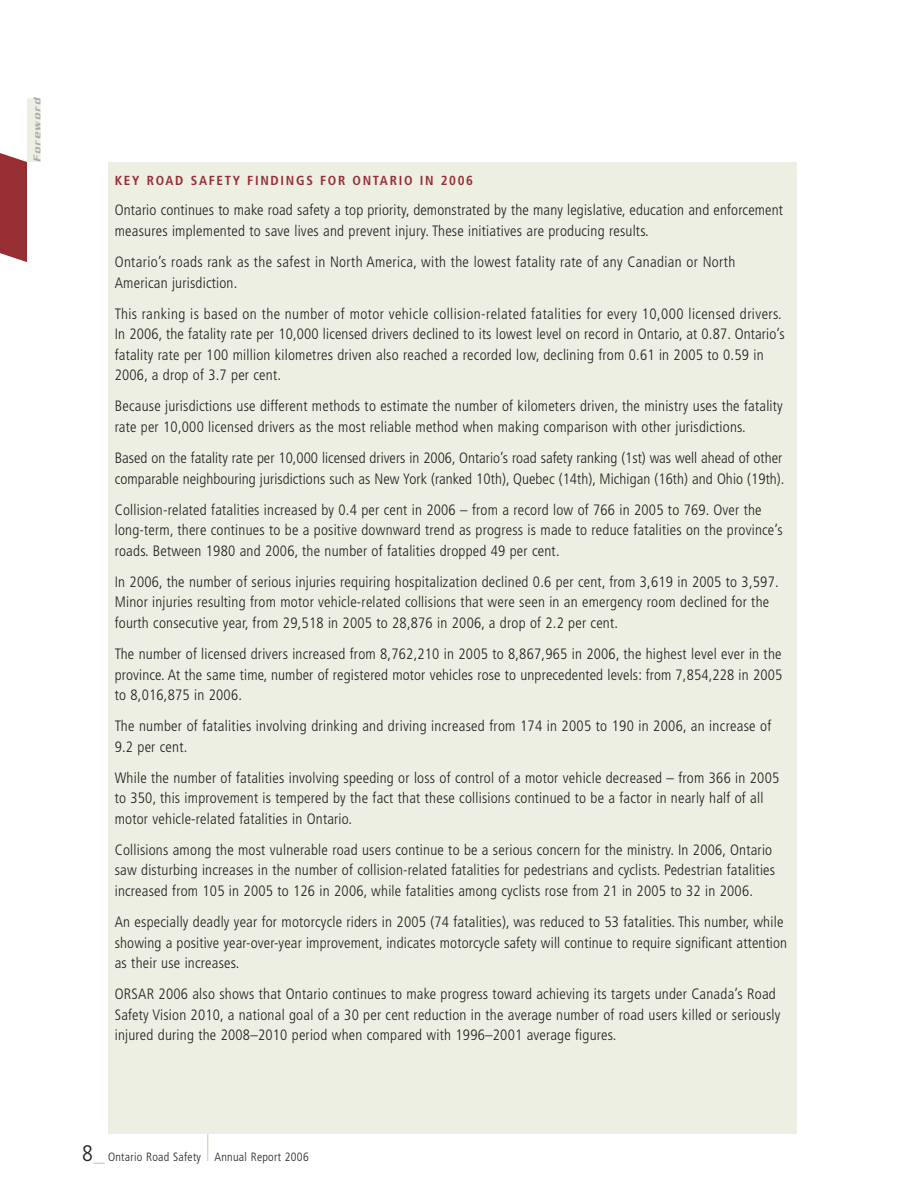
<style>
.page{position:relative;width:918px;height:1188px;background:#fff}
.page>*{position:absolute;margin:0;border:0;box-sizing:border-box;transform-origin:0 0}
.t1{font:300 condensed 15px/20.7px "Frutiger";letter-spacing:.015em;color:#231f20}
.t2{font:700 condensed 13.2px "Frutiger";letter-spacing:.13em;color:#962e34}
.t3{font:300 condensed 12px "Frutiger";letter-spacing:.025em;color:#231f20}
.t4{font:italic 500 10.5px "Serpentine";color:#a7a9ac}
.s1{font-size:22.5px}
.s2{font-size:22.5px;color:#c2cda6}
</style>
<div class="page">
<div style="left:108px;top:162px;width:688px;height:972px;background:#edefe3"></div>
<svg style="left:207px;top:1134px;width:1px;height:27px"></svg>
<div style="left:27px;top:98px;width:13px;height:64px;background:#edefe3"></div>
<svg style="left:0;top:153px;width:27px;height:109px;background:#9e3e44"></svg>
<p class="t4" style="left:34px;top:162px;width:65px;rotate:-90deg">Foreword</p>
<p class="t2" style="left:115px;top:175px;width:360px">KEY ROAD SAFETY FINDINGS FOR ONTARIO IN 2006</p>
<p class="t1" style="left:115px;top:201px;width:670px">Ontario continues to make road safety a top priority, demonstrated by the many legislative, education and enforcement measures implemented to save lives and prevent injury. These initiatives are producing results.</p>
<p class="t1" style="left:115px;top:253px;width:622px">Ontario’s roads rank as the safest in North America, with the lowest fatality rate of any Canadian or North<br>American jurisdiction.</p>
<p class="t1" style="left:115px;top:304px;width:672px">This ranking is based on the number of motor vehicle collision-related fatalities for every 10,000 licensed drivers.<br>In 2006, the fatality rate per 10,000 licensed drivers declined to its lowest level on record in Ontario, at 0.87. Ontario’s fatality rate per 100 million kilometres driven also reached a recorded low, declining from 0.61 in 2005 to 0.59 in 2006, a drop of 3.7 per cent.</p>
<p class="t1" style="left:115px;top:397px;width:670px">Because jurisdictions use different methods to estimate the number of kilometers driven, the ministry uses the fatality rate per 10,000 licensed drivers as the most reliable method when making comparison with other jurisdictions.</p>
<p class="t1" style="left:115px;top:449px;width:671px">Based on the fatality rate per 10,000 licensed drivers in 2006, Ontario’s road safety ranking (1st) was well ahead of other comparable neighbouring jurisdictions such as New York (ranked 10th), Quebec (14th), Michigan (16th) and Ohio (19th).</p>
<p class="t1" style="left:115px;top:500px;width:670px">Collision-related fatalities increased by 0.4 per cent in 2006 – from a record low of 766 in 2005 to 769. Over the long-term, there continues to be a positive downward trend as progress is made to reduce fatalities on the province’s roads. Between 1980 and 2006, the number of fatalities dropped 49 per cent.</p>
<p class="t1" style="left:115px;top:572px;width:665px">In 2006, the number of serious injuries requiring hospitalization declined 0.6 per cent, from 3,619 in 2005 to 3,597.<br>Minor injuries resulting from motor vehicle-related collisions that were seen in an emergency room declined for the fourth consecutive year, from 29,518 in 2005 to 28,876 in 2006, a drop of 2.2 per cent.</p>
<p class="t1" style="left:115px;top:645px;width:669px;text-align:justify">The number of licensed drivers increased from 8,762,210 in 2005 to 8,867,965 in 2006, the highest level ever in the province. At the same time, number of registered motor vehicles rose to unprecedented levels: from 7,854,228 in 2005 to 8,016,875 in 2006.</p>
<p class="t1" style="left:115px;top:717px;width:658px">The number of fatalities involving drinking and driving increased from 174 in 2005 to 190 in 2006, an increase of<br>9.2 per cent.</p>
<p class="t1" style="left:115px;top:768px;width:666px">While the number of fatalities involving speeding or loss of control of a motor vehicle decreased – from 366 in 2005 to 350, this improvement is tempered by the fact that these collisions continued to be a factor in nearly half of all motor vehicle-related fatalities in Ontario.</p>
<p class="t1" style="left:115px;top:840px;width:662px">Collisions among the most vulnerable road users continue to be a serious concern for the ministry. In 2006, Ontario saw disturbing increases in the number of collision-related fatalities for pedestrians and cyclists. Pedestrian fatalities increased from 105 in 2005 to 126 in 2006, while fatalities among cyclists rose from 21 in 2005 to 32 in 2006.</p>
<p class="t1" style="left:115px;top:913px;width:674px">An especially deadly year for motorcycle riders in 2005 (74 fatalities), was reduced to 53 fatalities. This number, while showing a positive year-over-year improvement, indicates motorcycle safety will continue to require significant attention as their use increases.</p>
<p class="t1" style="left:115px;top:985px;width:667px">ORSAR 2006 also shows that Ontario continues to make progress toward achieving its targets under Canada’s Road<br>Safety Vision 2010, a national goal of a 30 per cent reduction in the average number of road users killed or seriously injured during the 2008–2010 period when compared with 1996–2001 average figures.</p>
<p class="t3" style="left:82px;top:1152px;width:228px"><span class="s1">8</span><span class="s2">_</span> Ontario Road Safety Annual Report 2006</p>
</div>
